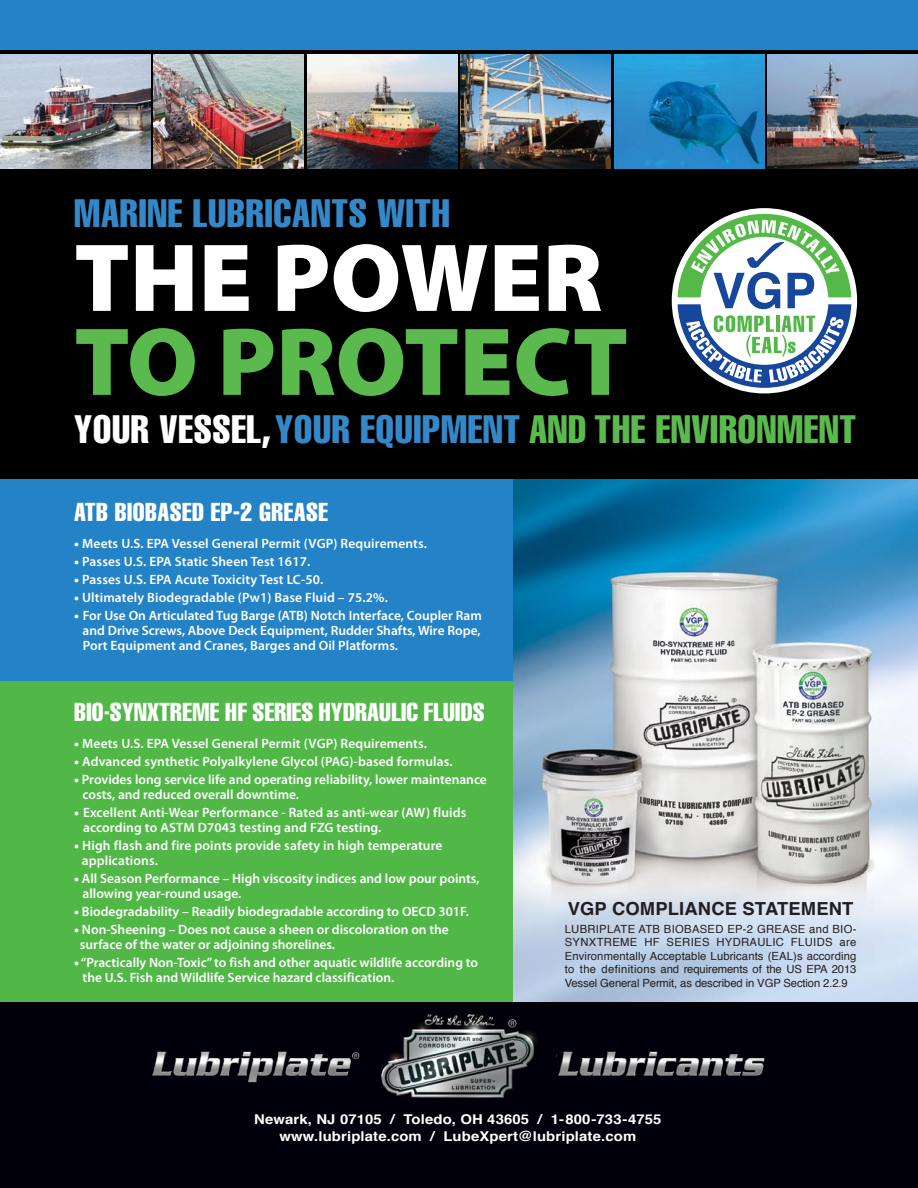
<style>
.page{position:relative;width:918px;height:1188px;background:#fff}
.page>*{position:absolute;margin:0;border:0;box-sizing:border-box;transform-origin:0 0}
.t1{font:900 97.5px "Myriad Pro";color:#5bba4e}
.t2{font:900 97.5px "Myriad Pro";color:#fff}
.t3{font:extra-condensed 39px "Helvetica";letter-spacing:.02em;color:#5bba4e}
.t4{font:extra-condensed 39px "Helvetica";letter-spacing:.02em;color:#3588c8}
.t5{font:extra-condensed 25.5px "Helvetica";letter-spacing:.01em;color:#fff}
.t6{font:700 18px "Helvetica";letter-spacing:.01em;color:#231f20}
.t7{font:600 13.5px/15px "Myriad Pro";color:#fff}
.t8{font:700 13.5px/16.5px "Helvetica";letter-spacing:.01em;color:#fff;text-align:center;scale:1.1 1}
.t9{font:11.25px/13.5px "Helvetica";letter-spacing:-.01em;color:#231f20;text-align:justify}
.s1{color:#fff}
.s2{color:#3588c8}
.s3{font-weight:900}
</style>
<div class="page">
<img style="left:513px;top:478px;width:405px;height:524px">
<div style="left:0;top:681px;width:513px;height:324px;background:#51b848"></div>
<div style="left:0;top:471px;width:513px;height:210px;background:#2483c6"></div>
<div style="left:0;top:0;width:918px;height:478px;background:#000001"></div>
<div style="left:0;top:0;width:918px;height:50px;background:#2483c6"></div>
<div style="left:672px;top:208px;width:185px;height:185px;background:#fff;border-radius:50%"></div>
<svg style="left:678px;top:214px;width:173px;height:174px"></svg>
<div style="left:0;top:1002px;width:918px;height:186px;background:#01000b"></div>
<img style="left:381px;top:1014px;width:155px;height:84px">
<img style="left:697px;top:1054px;width:68px;height:22px">
<img style="left:614px;top:54px;width:150px;height:115px">
<img style="left:461px;top:54px;width:150px;height:115px">
<img style="left:154px;top:54px;width:150px;height:115px">
<img style="left:0;top:54px;width:150px;height:115px">
<img style="left:307px;top:54px;width:150px;height:115px">
<img style="left:768px;top:54px;width:150px;height:115px">
<h2 class="t4" style="left:74px;top:188px;width:377px">MARINE LUBRICANTS WITH</h2>
<h1 class="t2" style="left:74px;top:213px;width:530px">THE POWER</h1>
<h1 class="t1" style="left:74px;top:297px;width:555px">TO PROTECT</h1>
<h2 class="t3" style="left:74px;top:404px;width:783px"><span class="s1">YOUR VESSEL,</span> <span class="s2">YOUR EQUIPMENT</span> AND THE ENVIRONMENT</h2>
<h3 class="t5" style="left:74px;top:496px;width:255px">ATB BIOBASED EP-2 GREASE</h3>
<p class="t7" style="left:74px;top:536px;width:354px"><span class="s3">•</span> Meets U.S. EPA Vessel General Permit (VGP) Requirements.</p>
<p class="t7" style="left:74px;top:554px;width:238px"><span class="s3">•</span> Passes U.S. EPA Static Sheen Test 1617.</p>
<p class="t7" style="left:74px;top:572px;width:251px"><span class="s3">•</span> Passes U.S. EPA Acute Toxicity Test LC-50.</p>
<p class="t7" style="left:74px;top:590px;width:315px"><span class="s3">•</span> Ultimately Biodegradable (Pw1) Base Fluid – 75.2%.</p>
<p class="t7" style="left:83px;top:608px;width:401px;text-align:justify;text-indent:-8px"><span class="s3">•</span> For Use On Articulated Tug Barge (ATB) Notch Interface, Coupler Ram and Drive Screws, Above Deck Equipment, Rudder Shafts, Wire Rope, Port Equipment and Cranes, Barges and Oil Platforms.</p>
<h3 class="t5" style="left:74px;top:696px;width:412px">BIO-SYNXTREME HF SERIES HYDRAULIC FLUIDS</h3>
<p class="t7" style="left:74px;top:736px;width:354px"><span class="s3">•</span> Meets U.S. EPA Vessel General Permit (VGP) Requirements.</p>
<p class="t7" style="left:74px;top:754px;width:380px"><span class="s3">•</span> Advanced synthetic Polyalkylene Glycol (PAG)-based formulas.</p>
<p class="t7" style="left:83px;top:772px;width:406px;text-indent:-8px"><span class="s3">•</span> Provides long service life and operating reliability, lower maintenance costs, and reduced overall downtime.</p>
<p class="t7" style="left:83px;top:805px;width:385px;text-indent:-9px"><span class="s3">•</span> Excellent Anti-Wear Performance - Rated as anti-wear (AW) fluids according to ASTM D7043 testing and FZG testing.</p>
<p class="t7" style="left:82px;top:838px;width:362px;text-indent:-7px"><span class="s3">•</span> High flash and fire points provide safety in high temperature applications.</p>
<p class="t7" style="left:83px;top:871px;width:398px;text-indent:-8px"><span class="s3">•</span> All Season Performance – High viscosity indices and low pour points, allowing year-round usage.</p>
<p class="t7" style="left:74px;top:904px;width:396px"><span class="s3">•</span> Biodegradability – Readily biodegradable according to OECD 301F.</p>
<p class="t7" style="left:80px;top:922px;width:371px;text-indent:-6px"><span class="s3">•</span> Non-Sheening – Does not cause a sheen or discoloration on the surface of the water or adjoining shorelines.</p>
<p class="t7" style="left:83px;top:955px;width:397px;text-indent:-8px"><span class="s3">•</span> “Practically Non-Toxic” to fish and other aquatic wildlife according to the U.S. Fish and Wildlife Service hazard classification.</p>
<h3 class="t6" style="left:568px;top:894px;width:287px">VGP COMPLIANCE STATEMENT</h3>
<p class="t9" style="left:565px;top:922px;width:293px">LUBRIPLATE ATB BIOBASED EP-2 GREASE and BIO-SYNXTREME HF SERIES HYDRAULIC FLUIDS are Environmentally Acceptable Lubricants (EAL)s according to the definitions and requirements of the US EPA 2013<br>Vessel General Permit, as described in VGP Section 2.2.9</p>
<p class="t8" style="left:254px;top:1112px;width:372px">Newark, NJ 07105 / Toledo, OH 43605 / 1-800-733-4755 www.lubriplate.com / LubeXpert@lubriplate.com</p>
</div>
